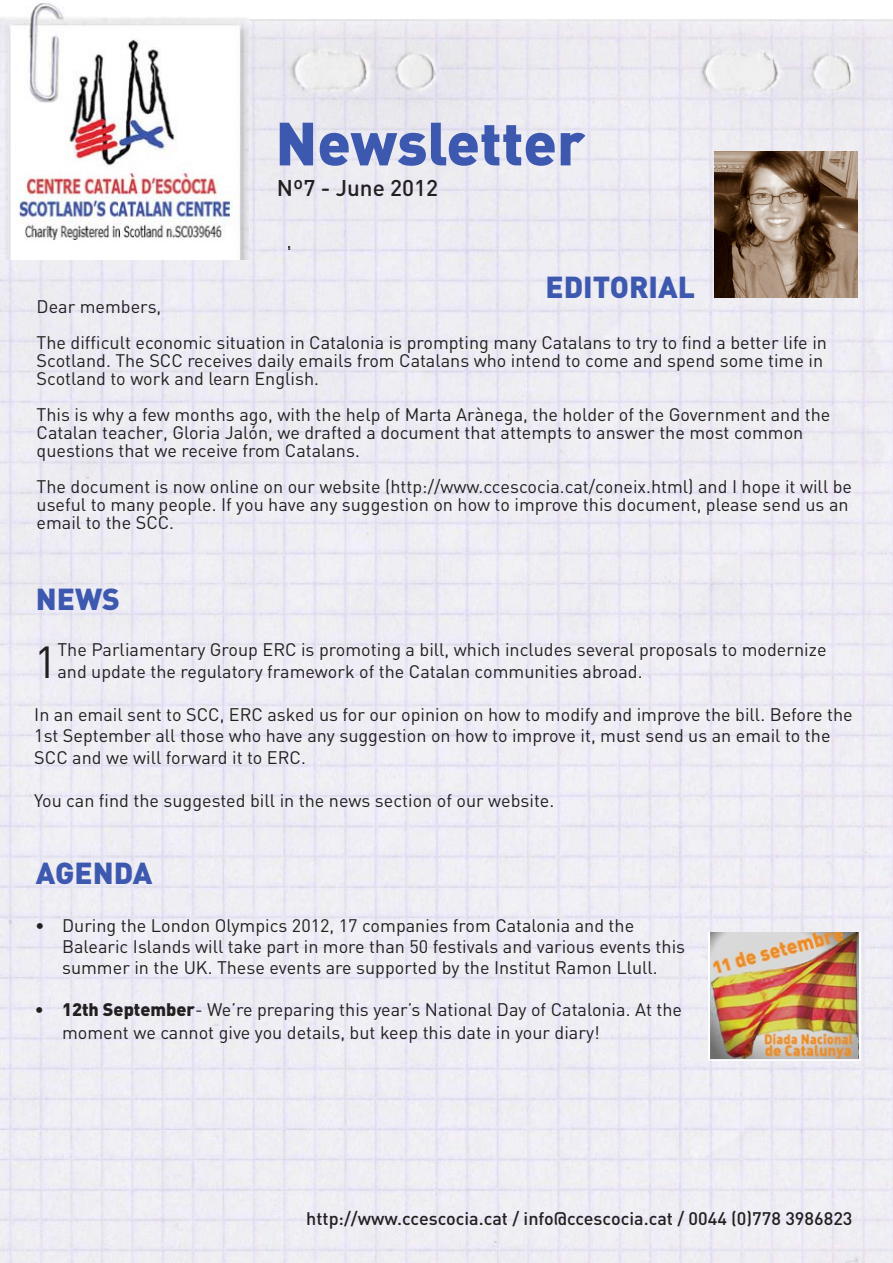
<style>
.page{position:relative;width:893px;height:1263px;background:#fff}
.page>*{position:absolute;margin:0;border:0;box-sizing:border-box;transform-origin:0 0}
.Título{font:900 60px "DIN";color:#3d58af}
.Título-2{font:44.25px "DIN";color:#231f20}
.Título-3{font:900 30px "DIN";color:#3d58af}
.Título-4{font:500 22.5px "DIN";color:#231f20}
.Título-5{font:18px/21.6px "DIN";color:#231f20}
.Texto{font:18px/18px "DIN";color:#231f20}
.Título-6{font:500 18px "DIN";color:#231f20}
.s1{font-weight:900}
</style>
<div class="page">
<img style="left:0;top:20px;width:893px;height:1243px">
<img style="left:0;top:3px;width:248px;height:256px">
<img style="left:714px;top:152px;width:143px;height:145px">
<img style="left:709px;top:933px;width:152px;height:128px">
<p class="Título" style="left:275px;top:105px;width:312px">Newsletter</p>
<p class="Título-4" style="left:277px;top:173px;width:163px">Nº7 - June 2012</p>
<p class="Título-3" style="left:545px;top:268px;width:151px">EDITORIAL</p>
<p class="Texto" style="left:37px;top:297px;width:126px">Dear members,</p>
<p class="Texto" style="left:37px;top:333px;width:792px">The difficult economic situation in Catalonia is prompting many Catalans to try to find a better life in<br>Scotland. The SCC receives daily emails from Catalans who intend to come and spend some time in<br>Scotland to work and learn English.</p>
<p class="Texto" style="left:37px;top:405px;width:795px">This is why a few months ago, with the help of Marta Arànega, the holder of the Government and the<br>Catalan teacher, Gloria Jalón, we drafted a document that attempts to answer the most common questions that we receive from Catalans.</p>
<p class="Texto" style="left:37px;top:477px;width:817px">The document is now online on our website (http://www.ccescocia.cat/coneix.html) and I hope it will be useful to many people. If you have any suggestion on how to improve this document, please send us an email to the SCC.</p>
<p class="Título-3" style="left:36px;top:580px;width:86px">NEWS</p>
<p class="Título-2" style="left:34px;top:633px;width:25px">1</p>
<p class="Título-5" style="left:57px;top:638px;width:771px">The Parliamentary Group ERC is promoting a bill, which includes several proposals to modernize and update the regulatory framework of the Catalan communities abroad.</p>
<p class="Título-5" style="left:34px;top:703px;width:820px">In an email sent to SCC, ERC asked us for our opinion on how to modify and improve the bill. Before the<br>1st September all those who have any suggestion on how to improve it, must send us an email to the<br>SCC and we will forward it to ERC.</p>
<p class="Título-5" style="left:34px;top:789px;width:521px">You can find the suggested bill in the news section of our website.</p>
<p class="Título-3" style="left:36px;top:853px;width:118px">AGENDA</p>
<p class="Título-5" style="left:62px;top:914px;width:625px;line-height:21px;text-indent:-27px">• During the London Olympics 2012, 17 companies from Catalonia and the<br>Balearic Islands will take part in more than 50 festivals and various events this summer in the UK. These events are supported by the Institut Ramon Llull.</p>
<p class="Título-5" style="left:62px;top:998px;width:621px;line-height:22.5px;text-indent:-27px"><span class="s1">• 12th September</span>- We’re preparing this year’s National Day of Catalonia. At the moment we cannot give you details, but keep this date in your diary!</p>
<p class="Título-6" style="left:306px;top:1206px;width:548px">http://www.ccescocia.cat / info@ccescocia.cat / 0044 (0)778 3986823</p>
</div>
